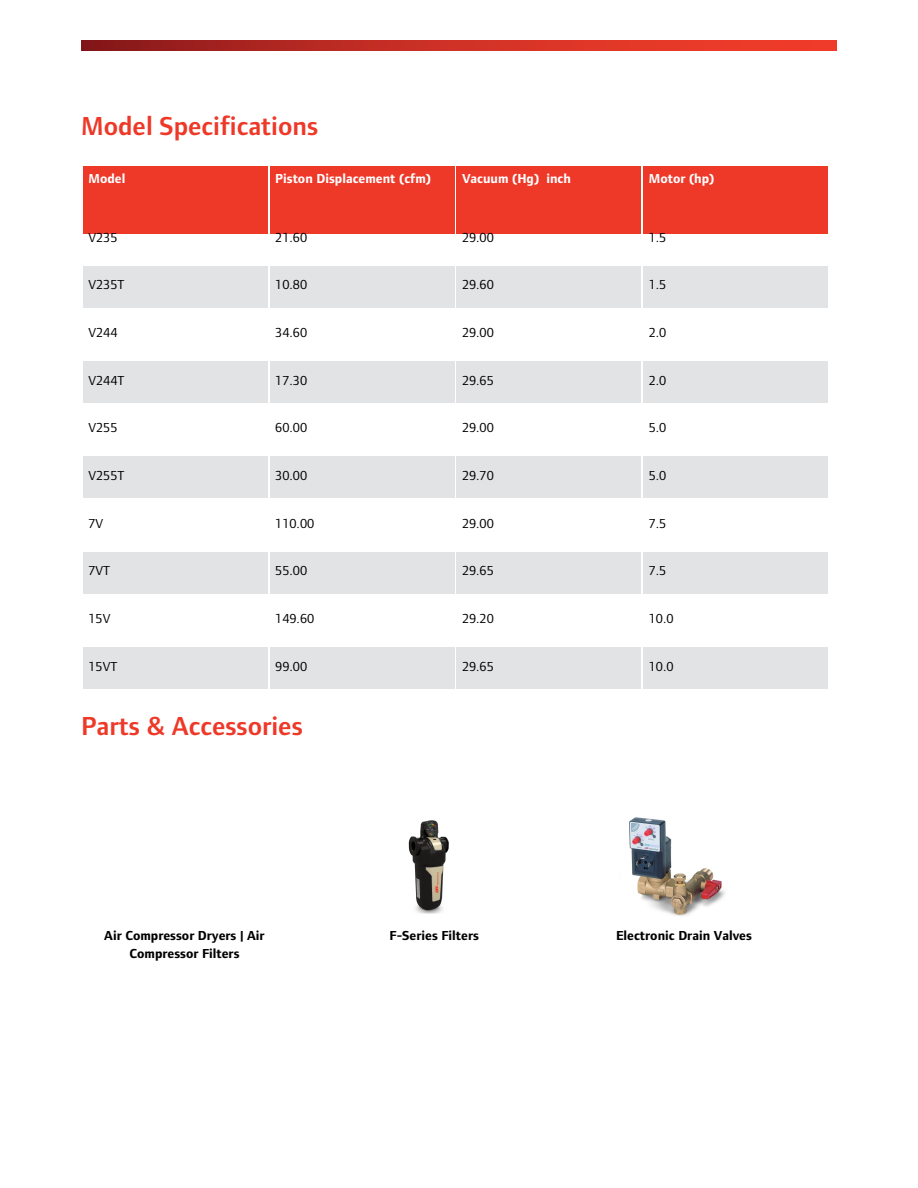
<style>
.page{position:relative;width:918px;height:1188px;background:#fff}
.page>*{position:absolute;margin:0;border:0;box-sizing:border-box;transform-origin:0 0}
.t1{font:600 27px "Foundry Form Sans";color:#ee3828}
.t2{font:13.5px "Foundry Form Sans";color:#000}
.t3{font:700 13.5px/17.5px "Foundry Form Sans";color:#000;text-align:center}
.t4{font:700 13.5px "Foundry Form Sans";color:#fff}
</style>
<div class="page">
<svg style="left:81px;top:40px;width:756px;height:11px;background:#c72e24"></svg>
<div style="left:83px;top:166px;width:185px;height:68px;background:#ee3828"></div>
<div style="left:270px;top:166px;width:184px;height:68px;background:#ee3828"></div>
<div style="left:457px;top:166px;width:184px;height:68px;background:#ee3828"></div>
<div style="left:644px;top:166px;width:184px;height:68px;background:#ee3828"></div>
<div style="left:83px;top:266px;width:185px;height:41px;background:#e2e3e5"></div>
<div style="left:270px;top:266px;width:184px;height:41px;background:#e2e3e5"></div>
<div style="left:457px;top:266px;width:184px;height:41px;background:#e2e3e5"></div>
<div style="left:644px;top:266px;width:184px;height:41px;background:#e2e3e5"></div>
<div style="left:83px;top:361px;width:185px;height:42px;background:#e2e3e5"></div>
<div style="left:270px;top:361px;width:184px;height:42px;background:#e2e3e5"></div>
<div style="left:457px;top:361px;width:184px;height:42px;background:#e2e3e5"></div>
<div style="left:644px;top:361px;width:184px;height:42px;background:#e2e3e5"></div>
<div style="left:83px;top:456px;width:185px;height:42px;background:#e2e3e5"></div>
<div style="left:270px;top:456px;width:184px;height:42px;background:#e2e3e5"></div>
<div style="left:457px;top:456px;width:184px;height:42px;background:#e2e3e5"></div>
<div style="left:644px;top:456px;width:184px;height:42px;background:#e2e3e5"></div>
<div style="left:83px;top:552px;width:185px;height:41px;background:#e2e3e5"></div>
<div style="left:270px;top:552px;width:184px;height:41px;background:#e2e3e5"></div>
<div style="left:457px;top:552px;width:184px;height:41px;background:#e2e3e5"></div>
<div style="left:644px;top:552px;width:184px;height:41px;background:#e2e3e5"></div>
<div style="left:83px;top:647px;width:185px;height:42px;background:#e2e3e5"></div>
<div style="left:270px;top:647px;width:184px;height:42px;background:#e2e3e5"></div>
<div style="left:457px;top:647px;width:184px;height:42px;background:#e2e3e5"></div>
<div style="left:644px;top:647px;width:184px;height:42px;background:#e2e3e5"></div>
<img style="left:408px;top:820px;width:41px;height:94px">
<img style="left:629px;top:817px;width:96px;height:99px">
<h1 class="t1" style="left:81px;top:111px;width:239px">Model Specifications</h1>
<p class="t4" style="left:88px;top:171px;width:38px">Model</p>
<p class="t4" style="left:275px;top:171px;width:157px">Piston Displacement (cfm)</p>
<p class="t4" style="left:462px;top:171px;width:110px">Vacuum (Hg) inch</p>
<p class="t4" style="left:649px;top:171px;width:67px">Motor (hp)</p>
<p class="t2" style="left:88px;top:230px;width:31px">V235</p>
<p class="t2" style="left:275px;top:230px;width:33px">21.60</p>
<p class="t2" style="left:462px;top:230px;width:33px">29.00</p>
<p class="t2" style="left:649px;top:230px;width:19px">1.5</p>
<p class="t2" style="left:88px;top:277px;width:38px">V235T</p>
<p class="t2" style="left:275px;top:277px;width:33px">10.80</p>
<p class="t2" style="left:462px;top:277px;width:33px">29.60</p>
<p class="t2" style="left:649px;top:277px;width:19px">1.5</p>
<p class="t2" style="left:88px;top:325px;width:31px">V244</p>
<p class="t2" style="left:275px;top:325px;width:33px">34.60</p>
<p class="t2" style="left:462px;top:325px;width:33px">29.00</p>
<p class="t2" style="left:649px;top:325px;width:19px">2.0</p>
<p class="t2" style="left:88px;top:373px;width:38px">V244T</p>
<p class="t2" style="left:275px;top:373px;width:33px">17.30</p>
<p class="t2" style="left:462px;top:373px;width:33px">29.65</p>
<p class="t2" style="left:649px;top:373px;width:19px">2.0</p>
<p class="t2" style="left:88px;top:420px;width:31px">V255</p>
<p class="t2" style="left:275px;top:420px;width:33px">60.00</p>
<p class="t2" style="left:462px;top:420px;width:33px">29.00</p>
<p class="t2" style="left:649px;top:420px;width:19px">5.0</p>
<p class="t2" style="left:88px;top:468px;width:38px">V255T</p>
<p class="t2" style="left:275px;top:468px;width:33px">30.00</p>
<p class="t2" style="left:462px;top:468px;width:33px">29.70</p>
<p class="t2" style="left:649px;top:468px;width:19px">5.0</p>
<p class="t2" style="left:88px;top:516px;width:16px">7V</p>
<p class="t2" style="left:275px;top:516px;width:41px">110.00</p>
<p class="t2" style="left:462px;top:516px;width:33px">29.00</p>
<p class="t2" style="left:649px;top:516px;width:19px">7.5</p>
<p class="t2" style="left:88px;top:563px;width:23px">7VT</p>
<p class="t2" style="left:275px;top:563px;width:33px">55.00</p>
<p class="t2" style="left:462px;top:563px;width:33px">29.65</p>
<p class="t2" style="left:649px;top:563px;width:19px">7.5</p>
<p class="t2" style="left:88px;top:611px;width:23px">15V</p>
<p class="t2" style="left:275px;top:611px;width:41px">149.60</p>
<p class="t2" style="left:462px;top:611px;width:33px">29.20</p>
<p class="t2" style="left:649px;top:611px;width:26px">10.0</p>
<p class="t2" style="left:88px;top:659px;width:30px">15VT</p>
<p class="t2" style="left:275px;top:659px;width:33px">99.00</p>
<p class="t2" style="left:462px;top:659px;width:33px">29.65</p>
<p class="t2" style="left:649px;top:659px;width:26px">10.0</p>
<h1 class="t1" style="left:81px;top:711px;width:223px">Parts &amp; Accessories</h1>
<p class="t3" style="left:104px;top:928px;width:162px">Air Compressor Dryers | Air<br>Compressor Filters</p>
<p class="t3" style="left:390px;top:928px;width:91px">F-Series Filters</p>
<p class="t3" style="left:616px;top:928px;width:137px">Electronic Drain Valves</p>
</div>
